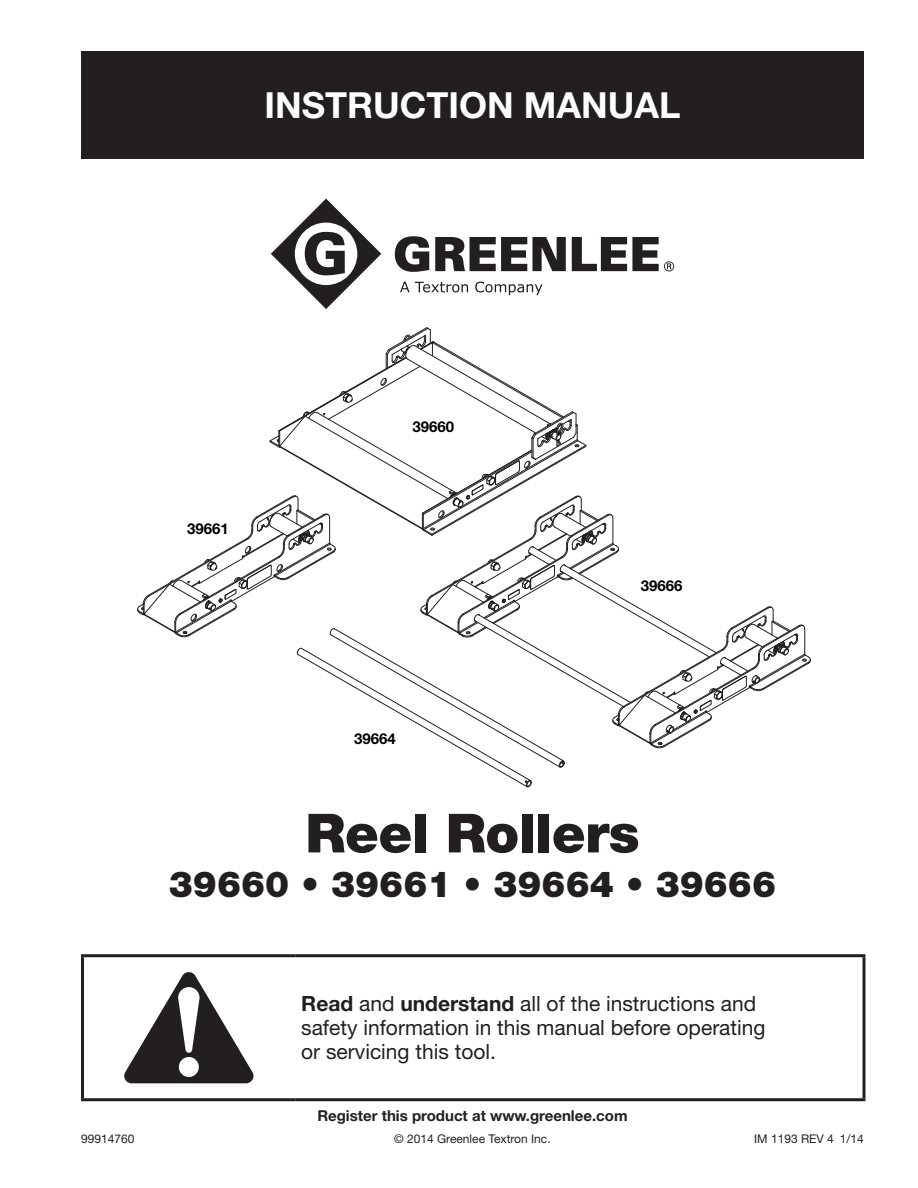
<style>
.page{position:relative;width:918px;height:1188px;background:#fff}
.page>*{position:absolute;margin:0;border:0;box-sizing:border-box;transform-origin:0 0}
.t1{font:900 54px "Helvetica Neue LT Std";letter-spacing:-.01em;color:#231f20}
.t2{font:900 36px "Helvetica Neue LT Std";color:#231f20}
.t3{font:700 36px "Helvetica Neue LT Std";color:#fff}
.t4{font:21px/24px "Helvetica Neue LT Std";color:#231f20}
.t5{font:700 15px "Helvetica Neue LT Std";color:#231f20}
.t6{font:700 15px "Helvetica Neue LT Std";color:#000}
.t7{font:12px "Helvetica Neue LT Std";color:#231f20}
.s1{font-weight:700}
</style>
<div class="page">
<div style="left:81px;top:51px;width:783px;height:108px;background:#231f20"></div>
<svg style="left:271px;top:199px;width:110px;height:110px"></svg>
<svg style="left:435px;top:237px;width:131px;height:34px"></svg>
<svg style="left:572px;top:237px;width:102px;height:34px"></svg>
<svg style="left:395px;top:236px;width:34px;height:36px"></svg>
<svg style="left:400px;top:282px;width:68px;height:10px"></svg>
<svg style="left:475px;top:282px;width:67px;height:13px"></svg>
<hr style="left:295px;top:954px;width:570px;height:3px;background:#231f20">
<svg style="left:862px;top:957px;width:4px;height:141px"></svg>
<hr style="left:295px;top:1098px;width:570px;height:3px;background:#231f20">
<hr style="left:81px;top:954px;width:214px;height:3px;background:#231f20">
<hr style="left:81px;top:957px;width:3px;height:141px;background:#231f20">
<hr style="left:81px;top:1098px;width:214px;height:3px;background:#231f20">
<svg style="left:124px;top:972px;width:130px;height:111px"></svg>
<svg style="left:137px;top:327px;width:674px;height:461px"></svg>
<h2 class="t3" style="left:265px;top:83px;width:417px">INSTRUCTION MANUAL</h2>
<p class="t6" style="left:187px;top:520px;width:43px">39661</p>
<p class="t6" style="left:413px;top:417px;width:43px">39660</p>
<p class="t6" style="left:354px;top:729px;width:43px">39664</p>
<p class="t6" style="left:641px;top:576px;width:43px">39666</p>
<h1 class="t1" style="left:305px;top:801px;width:336px">Reel Rollers</h1>
<h2 class="t2" style="left:169px;top:863px;width:609px">39660 • 39661 • 39664 • 39666</h2>
<p class="t4" style="left:301px;top:991px;width:466px"><span class="s1">Read</span> and <span class="s1">understand</span> all of the instructions and safety information in this manual before operating or servicing this tool.</p>
<p class="t5" style="left:317px;top:1106px;width:312px">Register this product at www.greenlee.com</p>
<p class="t7" style="left:81px;top:1131px;width:55px">99914760</p>
<p class="t7" style="left:394px;top:1131px;width:158px">© 2014 Greenlee Textron Inc.</p>
<p class="t7" style="left:754px;top:1131px;width:111px">IM 1193 REV 4 1/14</p>
</div>
